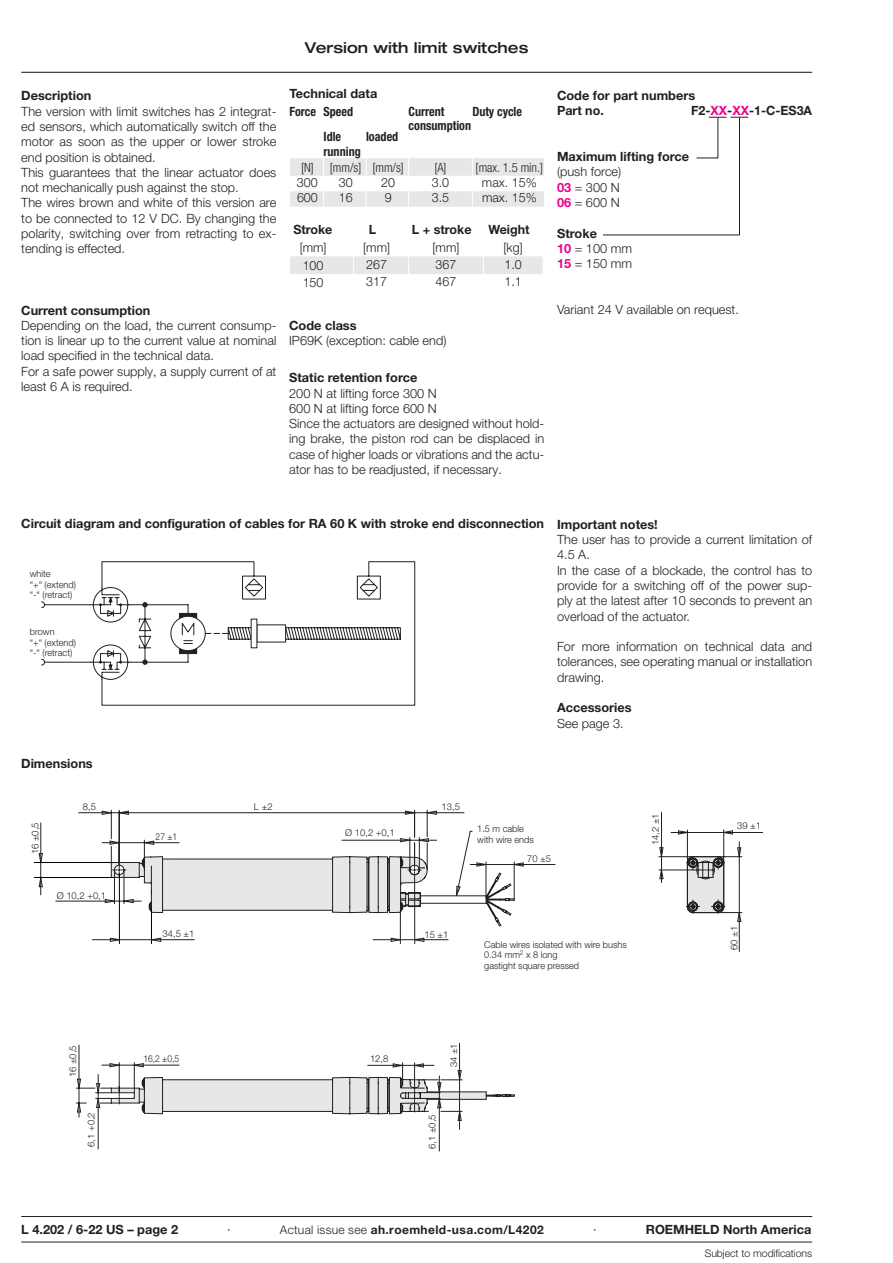
<style>
.page{position:relative;width:893px;height:1263px;background:#fff}
.page>*{position:absolute;margin:0;border:0;box-sizing:border-box;transform-origin:0 0}
.t1{font:500 expanded 15px "Helvetica Neue LT Pro";color:#231f20}
.t2{font:300 12.75px/15.3px "Helvetica Neue LT Pro";color:#231f20}
.t3{font:700 12.75px/15.3px "Helvetica Neue LT Pro";color:#231f20}
.t4{font:700 condensed 12.75px/13.5px "Helvetica Neue LT Pro";color:#231f20;scale:.95 1}
.t5{font:300 condensed 12.75px "Helvetica Neue LT Pro";color:#231f20}
.t6{font:700 12px "Helvetica Neue LT Pro";letter-spacing:.035em;color:#231f20}
.t7{font:300 10.5px "Helvetica Neue LT Pro";letter-spacing:-.005em;color:#231f20}
.t8{font:300 9.45px/10.5px "Helvetica Neue LT Pro";color:#231f20}
.t9{font:300 9.45px "Helvetica Neue";color:#231f20}
.t10{font:300 9.45px "Helvetica Neue";color:#231f20;scale:.9 1}
.s1{color:#ed028c}
.s2{font-weight:700;color:#ed028c}
.s3{font-weight:700}
.s4{font-weight:300}
</style>
<div class="page">
<hr style="left:21px;top:72px;width:791px;height:1px;background:#231f20">
<svg style="left:101px;top:561px;width:314px;height:145px"></svg>
<svg style="left:41px;top:587px;width:360px;height:93px"></svg>
<svg style="left:55px;top:810px;width:708px;height:341px"></svg>
<svg style="left:110px;top:1063px;width:377px;height:58px"></svg>
<svg style="left:77px;top:1079px;width:4px;height:9px"></svg>
<svg style="left:77px;top:1102px;width:4px;height:11px"></svg>
<svg style="left:96px;top:1083px;width:4px;height:25px"></svg>
<svg style="left:102px;top:811px;width:10px;height:4px"></svg>
<svg style="left:110px;top:841px;width:9px;height:4px"></svg>
<svg style="left:119px;top:811px;width:10px;height:4px"></svg>
<svg style="left:144px;top:841px;width:10px;height:4px"></svg>
<svg style="left:105px;top:856px;width:419px;height:71px"></svg>
<svg style="left:659px;top:869px;width:4px;height:10px"></svg>
<svg style="left:659px;top:847px;width:4px;height:10px"></svg>
<svg style="left:678px;top:830px;width:10px;height:4px"></svg>
<svg style="left:723px;top:830px;width:10px;height:4px"></svg>
<svg style="left:737px;top:912px;width:4px;height:10px"></svg>
<svg style="left:737px;top:847px;width:4px;height:10px"></svg>
<svg style="left:152px;top:938px;width:9px;height:4px"></svg>
<hr style="left:92px;top:939px;width:102px;height:1px;background:#231f20">
<svg style="left:110px;top:938px;width:9px;height:4px"></svg>
<hr style="left:373px;top:939px;width:75px;height:1px;background:#231f20">
<svg style="left:391px;top:938px;width:9px;height:4px"></svg>
<svg style="left:415px;top:938px;width:10px;height:4px"></svg>
<hr style="left:400px;top:910px;width:1px;height:34px;background:#231f20">
<hr style="left:414px;top:877px;width:1px;height:67px;background:#231f20">
<hr style="left:41px;top:823px;width:1px;height:39px;background:#231f20">
<svg style="left:39px;top:853px;width:4px;height:9px"></svg>
<hr style="left:40px;top:861px;width:1px;height:34px;background:#231f20">
<svg style="left:39px;top:878px;width:4px;height:9px"></svg>
<svg style="left:427px;top:811px;width:10px;height:4px"></svg>
<svg style="left:419px;top:838px;width:10px;height:4px"></svg>
<svg style="left:405px;top:811px;width:10px;height:4px"></svg>
<svg style="left:400px;top:838px;width:10px;height:4px"></svg>
<hr style="left:119px;top:873px;width:1px;height:71px;background:#000001">
<hr style="left:151px;top:910px;width:1px;height:34px;background:#000001">
<hr style="left:34px;top:862px;width:79px;height:1px;background:#000001">
<hr style="left:34px;top:877px;width:79px;height:1px;background:#000001">
<hr style="left:21px;top:1242px;width:791px;height:1px;background:#231f20">
<hr style="left:21px;top:1216px;width:791px;height:1px;background:#231f20">
<svg style="left:290px;top:158px;width:254px;height:49px"></svg>
<div style="left:290px;top:256px;width:253px;height:18px;background:#e6e7e9"></div>
<hr style="left:739px;top:117px;width:1px;height:118px;background:#231f20">
<hr style="left:718px;top:117px;width:1px;height:41px;background:#231f20">
<svg style="left:709px;top:117px;width:39px;height:1px"></svg>
<svg style="left:696px;top:158px;width:22px;height:1px"></svg>
<hr style="left:603px;top:235px;width:136px;height:1px;background:#231f20">
<p class="t1" style="left:305px;top:39px;width:225px">Version with limit switches</p>
<p class="t3" style="left:21px;top:88px;width:72px">Description</p>
<p class="t2" style="left:21px;top:103px;width:257px">The version with limit switches has 2 integrat&shy;ed sensors, which automatically switch off the motor as soon as the upper or lower stroke end position is obtained.<br>This guarantees that the linear actuator does not mechanically push against the stop.<br>The wires brown and white of this version are to be connected to 12 V DC. By changing the polarity, switching over from retracting to ex&shy;tending is effected.</p>
<p class="t3" style="left:290px;top:86px;width:89px">Technical data</p>
<p class="t4" style="left:290px;top:105px;width:68px">Force Speed</p>
<p class="t4" style="left:409px;top:105px;width:67px">Current consumption</p>
<p class="t4" style="left:472px;top:105px;width:54px">Duty cycle</p>
<p class="t4" style="left:324px;top:129px;width:41px;line-height:15.3px">Idle running</p>
<p class="t4" style="left:366px;top:130px;width:35px">loaded</p>
<p class="t5" style="left:301px;top:160px;width:14px">[N]</p>
<p class="t5" style="left:330px;top:160px;width:76px">[mm/s] [mm/s]</p>
<p class="t5" style="left:434px;top:160px;width:14px">[A]</p>
<p class="t5" style="left:476px;top:160px;width:69px">[max. 1.5 min.]</p>
<p class="t2" style="left:297px;top:175px;width:22px">300</p>
<p class="t2" style="left:339px;top:175px;width:15px">30</p>
<p class="t2" style="left:381px;top:175px;width:15px">20</p>
<p class="t2" style="left:432px;top:175px;width:19px">3.0</p>
<p class="t2" style="left:482px;top:175px;width:56px">max. 15%</p>
<p class="t2" style="left:297px;top:190px;width:22px">600</p>
<p class="t2" style="left:339px;top:190px;width:15px">16</p>
<p class="t2" style="left:385px;top:190px;width:8px">9</p>
<p class="t2" style="left:432px;top:190px;width:19px">3.5</p>
<p class="t2" style="left:482px;top:190px;width:56px">max. 15%</p>
<p class="t3" style="left:293px;top:222px;width:41px">Stroke</p>
<p class="t3" style="left:369px;top:222px;width:9px">L</p>
<p class="t3" style="left:412px;top:222px;width:61px">L + stroke</p>
<p class="t3" style="left:488px;top:222px;width:43px">Weight</p>
<p class="t2" style="left:300px;top:240px;width:28px">[mm]</p>
<p class="t2" style="left:363px;top:240px;width:28px">[mm]</p>
<p class="t2" style="left:433px;top:240px;width:28px">[mm]</p>
<p class="t2" style="left:504px;top:240px;width:21px">[kg]</p>
<p class="t2" style="left:303px;top:257px;width:22px">100</p>
<p class="t2" style="left:366px;top:256px;width:22px">267</p>
<p class="t2" style="left:436px;top:256px;width:22px">367</p>
<p class="t2" style="left:505px;top:256px;width:19px">1.0</p>
<p class="t2" style="left:303px;top:275px;width:22px">150</p>
<p class="t2" style="left:366px;top:274px;width:22px">317</p>
<p class="t2" style="left:436px;top:274px;width:22px">467</p>
<p class="t2" style="left:505px;top:274px;width:19px">1.1</p>
<p class="t3" style="left:21px;top:302px;width:131px">Current consumption</p>
<p class="t2" style="left:21px;top:317px;width:257px">Depending on the load, the current consump&shy;tion is linear up to the current value at nominal load specified in the technical data.<br>For a safe power supply, a supply current of at least 6 A is required.</p>
<p class="t3" style="left:289px;top:318px;width:69px">Code class</p>
<p class="t2" style="left:289px;top:333px;width:159px">IP69K (exception: cable end)</p>
<p class="t3" style="left:289px;top:370px;width:130px">Static retention force</p>
<p class="t2" style="left:289px;top:385px;width:257px">200 N at lifting force 300 N<br>600 N at lifting force 600 N<br>Since the actuators are designed without hold&shy;ing brake, the piston rod can be displaced in case of higher loads or vibrations and the actu&shy;ator has to be readjusted, if necessary.</p>
<p class="t3" style="left:557px;top:87px;width:140px">Code for part numbers<br>Part no.</p>
<p class="t3" style="left:691px;top:103px;width:123px">F2-<span class="s1">XX</span>-<span class="s1">XX</span>-1-C-ES3A</p>
<p class="t3" style="left:557px;top:149px;width:134px">Maximum lifting force</p>
<p class="t2" style="left:557px;top:164px;width:66px">(push force)<br><span class="s2">03</span> = 300 N<br><span class="s2">06</span> = 600 N</p>
<p class="t2" style="left:557px;top:225px;width:76px"><span class="s3">Stroke<br></span><span class="s2">10</span> = 100 mm<br><span class="s2">15</span> = 150 mm</p>
<p class="t2" style="left:557px;top:302px;width:183px">Variant 24 V available on request.</p>
<p class="t3" style="left:21px;top:515px;width:524px">Circuit diagram and configuration of cables for RA 60 K with stroke end disconnection</p>
<p class="t8" style="left:30px;top:568px;width:48px">white<br>“+“ (extend) “-“ (retract)</p>
<p class="t8" style="left:30px;top:626px;width:48px">brown<br>“+“ (extend) “-“ (retract)</p>
<p class="t3" style="left:21px;top:756px;width:73px">Dimensions</p>
<p class="t3" style="left:557px;top:516px;width:102px">Important notes!</p>
<p class="t2" style="left:557px;top:532px;width:257px">The user has to provide a current limitation of 4.5 A.<br>In the case of a blockade, the control has to provide for a switching off of the power sup&shy;ply at the latest after 10 seconds to prevent an overload of the actuator.</p>
<p class="t2" style="left:557px;top:639px;width:257px;text-align:justify">For more information on technical data and tolerances, see operating manual or installation drawing.</p>
<p class="t3" style="left:557px;top:700px;width:76px">Accessories</p>
<p class="t2" style="left:557px;top:715px;width:68px">See page 3.</p>
<p class="t9" style="left:29px;top:854px;width:33px;rotate:-90deg">16 ±0,5</p>
<p class="t9" style="left:83px;top:801px;width:15px">8,5</p>
<p class="t9" style="left:254px;top:801px;width:20px">L ±2</p>
<p class="t9" style="left:442px;top:801px;width:20px">13,5</p>
<p class="t10" style="left:156px;top:830px;width:26px">27 ±1</p>
<p class="t9" style="left:345px;top:827px;width:51px">Ø 10,2 +0,1</p>
<p class="t8" style="left:477px;top:823px;width:58px">1.5 m cable with wire ends</p>
<p class="t9" style="left:650px;top:845px;width:33px;rotate:-90deg">14,2 ±1</p>
<p class="t9" style="left:737px;top:820px;width:26px">39 ±1</p>
<p class="t9" style="left:57px;top:889px;width:51px">Ø 10,2 +0,1</p>
<p class="t9" style="left:163px;top:928px;width:33px">34,5 ±1</p>
<p class="t9" style="left:424px;top:929px;width:26px">15 ±1</p>
<p class="t9" style="left:527px;top:853px;width:26px">70 ±5</p>
<p class="t8" style="left:484px;top:939px;width:144px">Cable wires isolated with wire bushs<br>0.34 mm<sup>2</sup> x 8 long<br>gastight square pressed</p>
<p class="t9" style="left:67px;top:1077px;width:33px;rotate:-90deg">16 ±0,5</p>
<p class="t10" style="left:143px;top:1053px;width:41px">16,2 ±0,5</p>
<p class="t9" style="left:370px;top:1053px;width:20px">12,8</p>
<p class="t9" style="left:448px;top:1067px;width:26px;rotate:-90deg">34 ±1</p>
<p class="t9" style="left:85px;top:1147px;width:36px;rotate:-90deg">6,1 +0,2</p>
<p class="t9" style="left:426px;top:1149px;width:36px;rotate:-90deg">6,1 ±0,5</p>
<p class="t9" style="left:728px;top:950px;width:26px;rotate:-90deg">60 ±1</p>
<p class="t3" style="left:21px;top:1221px;width:158px">L 4.202 / 6-22 US – page 2</p>
<p class="t2" style="left:227px;top:1221px;width:5px">∙</p>
<p class="t6" style="left:280px;top:1222px;width:265px"><span class="s4">Actual issue see</span> ah.roemheld-usa.com/L4202</p>
<p class="t2" style="left:593px;top:1221px;width:5px">∙</p>
<p class="t3" style="left:646px;top:1221px;width:167px">ROEMHELD North America</p>
<p class="t7" style="left:705px;top:1247px;width:109px">Subject to modifications</p>
</div>
